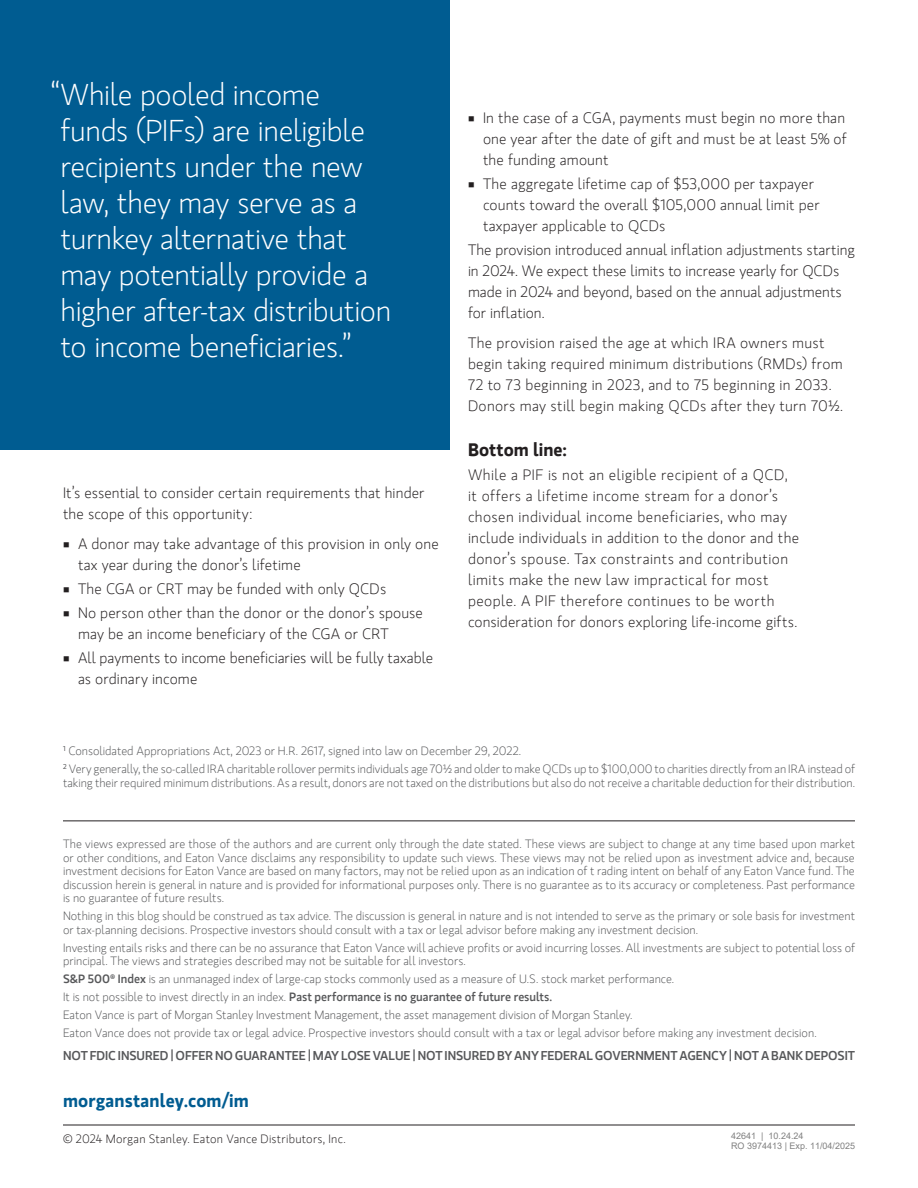
<style>
.page{position:relative;width:918px;height:1188px;background:#fff}
.page>*{position:absolute;margin:0;border:0;box-sizing:border-box;transform-origin:0 0}
.Pull_Quote_Sideline__20{font:300 30px/36px "MS Gloriola II Std";letter-spacing:-.015em;color:#fff}
.CTA_Hyperlink{font:700 18px "MS Gloriola II Std";letter-spacing:.01em;color:#005c91}
.Body_Head{font:700 18px "MS Gloriola II Std";color:#231f20}
.Body_Light{font:300 15px/21px "MS Gloriola II Std";letter-spacing:.01em;color:#231f20}
.Body_Light-2{font:300 15px/21px "MS Gloriola II Std";letter-spacing:.03em;color:#231f20}
.Bank_Line{font:500 12.75px "MS Gloriola II Std";letter-spacing:-.005em;color:#57585a}
.Disclosure_Justified{font:300 12px/13.5px "MS Gloriola II Std";color:#57585a}
.Footnote{font:300 12px/13.5px "MS Gloriola II Std";letter-spacing:-.005em;color:#57585a}
.Disclosure_Justified-2{font:500 12px "MS Gloriola II Std";color:#57585a}
.Legal_Line___Rule_Above{font:300 12px "MS Gloriola II Std";letter-spacing:.02em;color:#231f20}
.Legal_Line___Rule_Above-2{font:9px/10.8px "Arial";color:#808080}
.s1{font-weight:500}
.s2{font-weight:300}
</style>
<div class="page">
<div style="left:0;top:0;width:450px;height:450px;background:#005c91"></div>
<hr style="left:63px;top:820px;width:792px;height:1px;background:#231f20">
<hr style="left:63px;top:1125px;width:792px;height:1px;background:#231f20">
<p class="Pull_Quote_Sideline__20" style="left:61px;top:76px;width:332px;text-indent:-10px">“While pooled income funds (PIFs) are ineligible recipients under the new law, they may serve as a turnkey alternative that may potentially provide a higher after-tax distribution to income beneficiaries.”</p>
<p class="Body_Light" style="left:63px;top:482px;width:363px">It’s essential to consider certain requirements that hinder the scope of this opportunity:</p>
<p class="Body_Light" style="left:78px;top:533px;width:362px">A donor may take advantage of this provision in only one tax year during the donor’s lifetime</p>
<p class="Body_Light" style="left:78px;top:578px;width:310px">The CGA or CRT may be funded with only QCDs</p>
<p class="Body_Light" style="left:78px;top:602px;width:347px">No person other than the donor or the donor’s spouse may be an income beneficiary of the CGA or CRT</p>
<p class="Body_Light" style="left:78px;top:647px;width:357px">All payments to income beneficiaries will be fully taxable as ordinary income</p>
<p class="Body_Light" style="left:483px;top:107px;width:365px;text-align:justify">In the case of a CGA, payments must begin no more than one year after the date of gift and must be at least 5% of the funding amount</p>
<p class="Body_Light" style="left:483px;top:173px;width:338px">The aggregate lifetime cap of $53,000 per taxpayer counts toward the overall $105,000 annual limit per taxpayer applicable to QCDs</p>
<p class="Body_Light" style="left:468px;top:239px;width:388px">The provision introduced annual inflation adjustments starting in 2024. We expect these limits to increase yearly for QCDs made in 2024 and beyond, based on the annual adjustments for inflation.</p>
<p class="Body_Light" style="left:468px;top:332px;width:377px">The provision raised the age at which IRA owners must begin taking required minimum distributions (RMDs) from 72 to 73 beginning in 2023, and to 75 beginning in 2033.<br>Donors may still begin making QCDs after they turn 70½.</p>
<p class="Body_Head" style="left:468px;top:437px;width:101px">Bottom line:</p>
<p class="Body_Light-2" style="left:468px;top:464px;width:333px">While a PIF is not an eligible recipient of a QCD, it offers a lifetime income stream for a donor’s chosen individual income beneficiaries, who may include individuals in addition to the donor and the donor’s spouse. Tax constraints and contribution limits make the new law impractical for most people. A PIF therefore continues to be worth consideration for donors exploring life-income gifts.</p>
<p class="Footnote" style="left:63px;top:744px;width:460px"><sup>1</sup> Consolidated Appropriations Act, 2023 or H.R. 2617, signed into law on December 29, 2022.</p>
<p class="Footnote" style="left:63px;top:762px;width:794px"><sup>2</sup> Very generally, the so-called IRA charitable rollover permits individuals age 70½ and older to make QCDs up to $100,000 to charities directly from an IRA instead of taking their required minimum distributions. As a result, donors are not taxed on the distributions but also do not receive a charitable deduction for their distribution.</p>
<p class="Disclosure_Justified" style="left:63px;top:837px;width:794px;text-align:justify">The views expressed are those of the authors and are current only through the date stated. These views are subject to change at any time based upon market or other conditions, and Eaton Vance disclaims any responsibility to update such views. These views may not be relied upon as investment advice and, because investment decisions for Eaton Vance are based on many factors, may not be relied upon as an indication of t rading intent on behalf of any Eaton Vance fund. The discussion herein is general in nature and is provided for informational purposes only. There is no guarantee as to its accuracy or completeness. Past performance is no guarantee of future results.</p>
<p class="Disclosure_Justified" style="left:63px;top:909px;width:794px">Nothing in this blog should be construed as tax advice. The discussion is general in nature and is not intended to serve as the primary or sole basis for investment or tax-planning decisions. Prospective investors should consult with a tax or legal advisor before making any investment decision.</p>
<p class="Disclosure_Justified" style="left:63px;top:941px;width:794px">Investing entails risks and there can be no assurance that Eaton Vance will achieve profits or avoid incurring losses. All investments are subject to potential loss of principal. The views and strategies described may not be suitable for all investors.</p>
<p class="Disclosure_Justified" style="left:63px;top:972px;width:613px"><span class="s1">S&amp;P 500® Index</span> is an unmanaged index of large-cap stocks commonly used as a measure of U.S. stock market performance.</p>
<p class="Disclosure_Justified-2" style="left:63px;top:989px;width:491px"><span class="s2">It is not possible to invest directly in an index.</span> Past performance is no guarantee of future results.</p>
<p class="Disclosure_Justified" style="left:63px;top:1008px;width:571px">Eaton Vance is part of Morgan Stanley Investment Management, the asset management division of Morgan Stanley.</p>
<p class="Disclosure_Justified" style="left:63px;top:1026px;width:755px">Eaton Vance does not provide tax or legal advice. Prospective investors should consult with a tax or legal advisor before making any investment decision.</p>
<p class="Bank_Line" style="left:63px;top:1046px;width:794px">NOT FDIC INSURED | OFFER NO GUARANTEE | MAY LOSE VALUE | NOT INSURED BY ANY FEDERAL GOVERNMENT AGENCY | NOT A BANK DEPOSIT</p>
<p class="CTA_Hyperlink" style="left:63px;top:1088px;width:187px">morganstanley.com/im</p>
<p class="Legal_Line___Rule_Above" style="left:63px;top:1131px;width:284px">© 2024 Morgan Stanley. Eaton Vance Distributors, Inc.</p>
<p class="Legal_Line___Rule_Above-2" style="left:731px;top:1130px;width:125px">42641 | 10.24.24<br>RO 3974413 | Exp. 11/04/2025</p>
</div>
